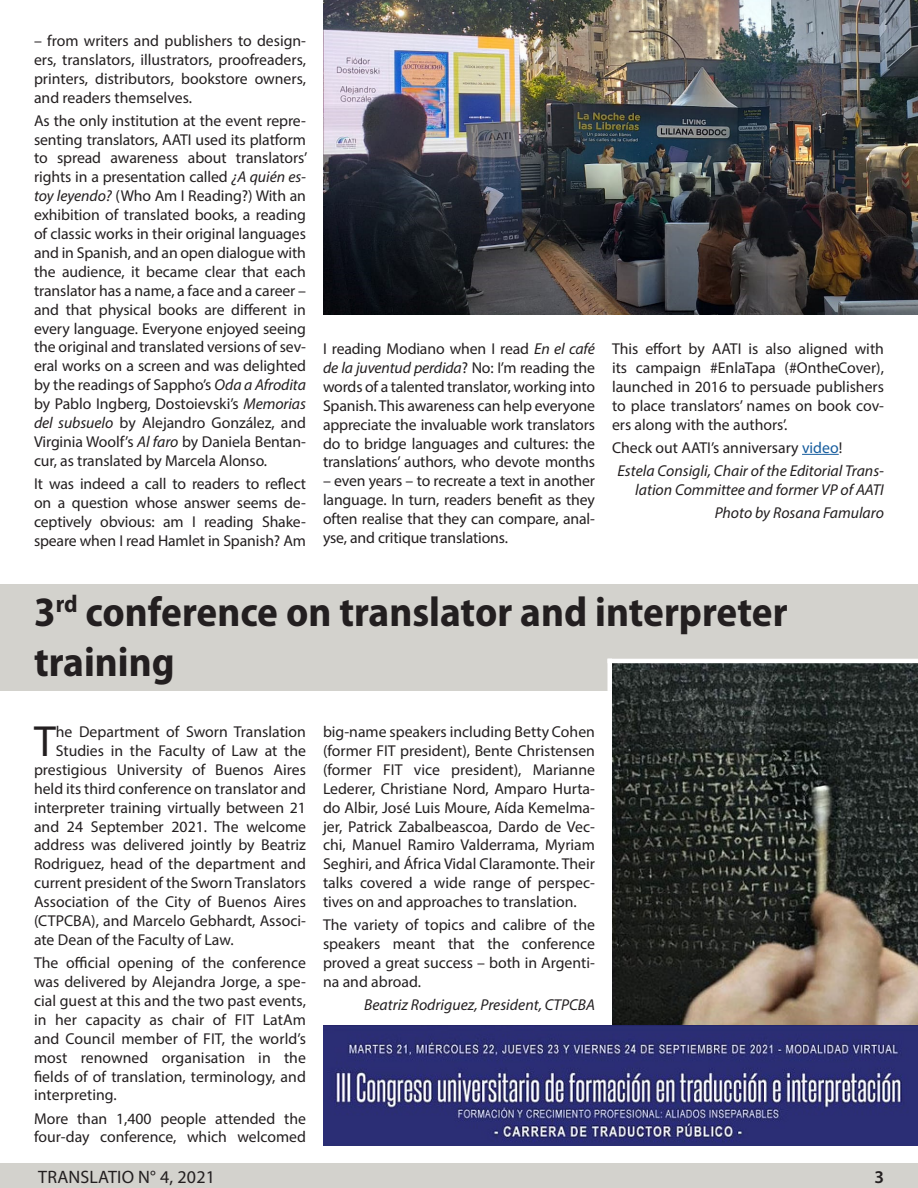
<style>
.page{position:relative;width:918px;height:1188px;background:#fff}
.page>*{position:absolute;margin:0;border:0;box-sizing:border-box;transform-origin:0 0}
.t1{font:43.8px "Myriad Pro";color:#231f20}
.Titel_2{font:700 semi-condensed 42px/50.4px "Myriad Pro";color:#231f20}
.t2{font:18px "Myriad Pro";letter-spacing:.01em;color:#231f20}
.t3{font:600 18px "Myriad Pro";color:#231f20}
.t4{font:15.75px/18.9px "Myriad Pro";color:#231f20;text-align:justify}
.t5{font:italic 15.75px/18.9px "Myriad Pro";color:#231f20;text-align:right}
.s1{font-style:italic}
.s2{color:#175d9e}
</style>
<div class="page">
<img style="left:323px;top:0;width:595px;height:315px">
<hr style="left:802px;top:454px;width:37px;height:1px;background:#175d9e">
<div style="left:0;top:584px;width:918px;height:107px;background:#d3d2cd"></div>
<img style="left:612px;top:663px;width:306px;height:363px">
<img style="left:323px;top:1026px;width:595px;height:119px">
<hr style="left:608px;top:659px;width:4px;height:32px;background:#fff">
<hr style="left:608px;top:659px;width:310px;height:4px;background:#fff">
<div style="left:0;top:1164px;width:918px;height:24px;background:#d3d2cd"></div>
<p class="t4" style="left:34px;top:31px;width:273px">– from writers and publishers to design&shy;ers, translators, illustrators, proofreaders, printers, distributors, bookstore owners, and readers themselves.</p>
<p class="t4" style="left:34px;top:111px;width:275px">As the only institution at the event repre&shy;senting translators, AATI used its platform to spread awareness about translators’ rights in a presentation called <span class="s1">¿A quién es&shy;toy leyendo?</span> (Who Am I Reading?) With an exhibition of translated books, a reading of classic works in their original languages and in Spanish, and an open dialogue with the audience, it became clear that each translator has a name, a face and a career – and that physical books are different in every language. Everyone enjoyed seeing the original and translated versions of sev&shy;eral works on a screen and was delighted by the readings of Sappho’s <span class="s1">Oda a Afrodita </span>by Pablo Ingberg, Dostoievski’s <span class="s1">Memorias del subsuelo</span> by Alejandro González, and Virginia Woolf’s <span class="s1">Al faro</span> by Daniela Bentan&shy;cur, as translated by Marcela Alonso.</p>
<p class="t4" style="left:34px;top:474px;width:273px">It was indeed a call to readers to reflect on a question whose answer seems de&shy;ceptively obvious: am I reading Shake&shy;speare when I read Hamlet in Spanish? Am</p>
<p class="t4" style="left:323px;top:339px;width:274px">I reading Modiano when I read <span class="s1">En el café de la juventud perdida</span>? No: I’m reading the words of a talented translator, working into Spanish. This awareness can help everyone appreciate the invaluable work translators do to bridge languages and cultures: the translations’ authors, who devote months</p>
<p class="t4" style="left:323px;top:471px;width:274px">– even years – to recreate a text in another language. In turn, readers benefit as they often realise that they can compare, anal&shy;yse, and critique translations.</p>
<p class="t4" style="left:612px;top:339px;width:274px">This effort by AATI is also aligned with its campaign #EnlaTapa (#OntheCover), launched in 2016 to persuade publishers to place translators’ names on book cov&shy;ers along with the authors’.</p>
<p class="t4" style="left:612px;top:438px;width:232px">Check out AATI’s anniversary <span class="s2">video</span>!</p>
<p class="t5" style="left:618px;top:461px;width:268px">Estela Consigli, Chair of the Editorial Trans&shy;lation Committee and former VP of AATI</p>
<p class="t5" style="left:715px;top:503px;width:171px">Photo by Rosana Famularo</p>
<p class="Titel_2" style="left:34px;top:585px;width:755px">3<sup>rd</sup> conference on translator and interpreter training</p>
<p class="t1" style="left:34px;top:714px;width:23px">T</p>
<p class="t4" style="left:56px;top:722px;width:252px">he Department of Sworn Translation</p>
<p class="t4" style="left:56px;top:741px;width:252px">Studies in the Faculty of Law at the</p>
<p class="t4" style="left:34px;top:760px;width:273px">prestigious University of Buenos Aires</p>
<p class="t4" style="left:34px;top:779px;width:274px">held its third conference on translator and</p>
<p class="t4" style="left:34px;top:798px;width:274px">interpreter training virtually between 21</p>
<p class="t4" style="left:34px;top:817px;width:274px">and 24 September 2021. The welcome</p>
<p class="t4" style="left:34px;top:835px;width:274px">address was delivered jointly by Beatriz</p>
<p class="t4" style="left:34px;top:854px;width:273px">Rodriguez, head of the department and</p>
<p class="t4" style="left:34px;top:873px;width:273px">current president of the Sworn Translators</p>
<p class="t4" style="left:34px;top:892px;width:274px">Association of the City of Buenos Aires</p>
<p class="t4" style="left:34px;top:911px;width:273px">(CTPCBA), and Marcelo Gebhardt, Associ-</p>
<p class="t4" style="left:34px;top:930px;width:201px">ate Dean of the Faculty of Law.</p>
<p class="t4" style="left:34px;top:953px;width:274px">The official opening of the conference was delivered by Alejandra Jorge, a spe&shy;cial guest at this and the two past events, in her capacity as chair of FIT LatAm and Council member of FIT, the world’s most renowned organisation in the fields of of translation, terminology, and interpreting.</p>
<p class="t4" style="left:34px;top:1109px;width:274px">More than 1,400 people attended the four-day conference, which welcomed</p>
<p class="t4" style="left:323px;top:722px;width:273px">big-name speakers including Betty Cohen (former FIT president), Bente Christensen (former FIT vice president), Marianne Lederer, Christiane Nord, Amparo Hurta&shy;do Albir, José Luis Moure, Aída Kemelma&shy;jer, Patrick Zabalbeascoa, Dardo de Vec&shy;chi, Manuel Ramiro Valderrama, Myriam Seghiri, and África Vidal Claramonte. Their talks covered a wide range of perspec&shy;tives on and approaches to translation.</p>
<p class="t4" style="left:323px;top:915px;width:274px">The variety of topics and calibre of the speakers meant that the conference proved a great success – both in Argenti&shy;na and abroad.</p>
<p class="t5" style="left:364px;top:995px;width:232px">Beatriz Rodriguez, President, CTPCBA</p>
<p class="t2" style="left:38px;top:1165px;width:178px">TRANSLATIO N° 4, 2021</p>
<p class="t3" style="left:874px;top:1165px;width:11px">3</p>
</div>
